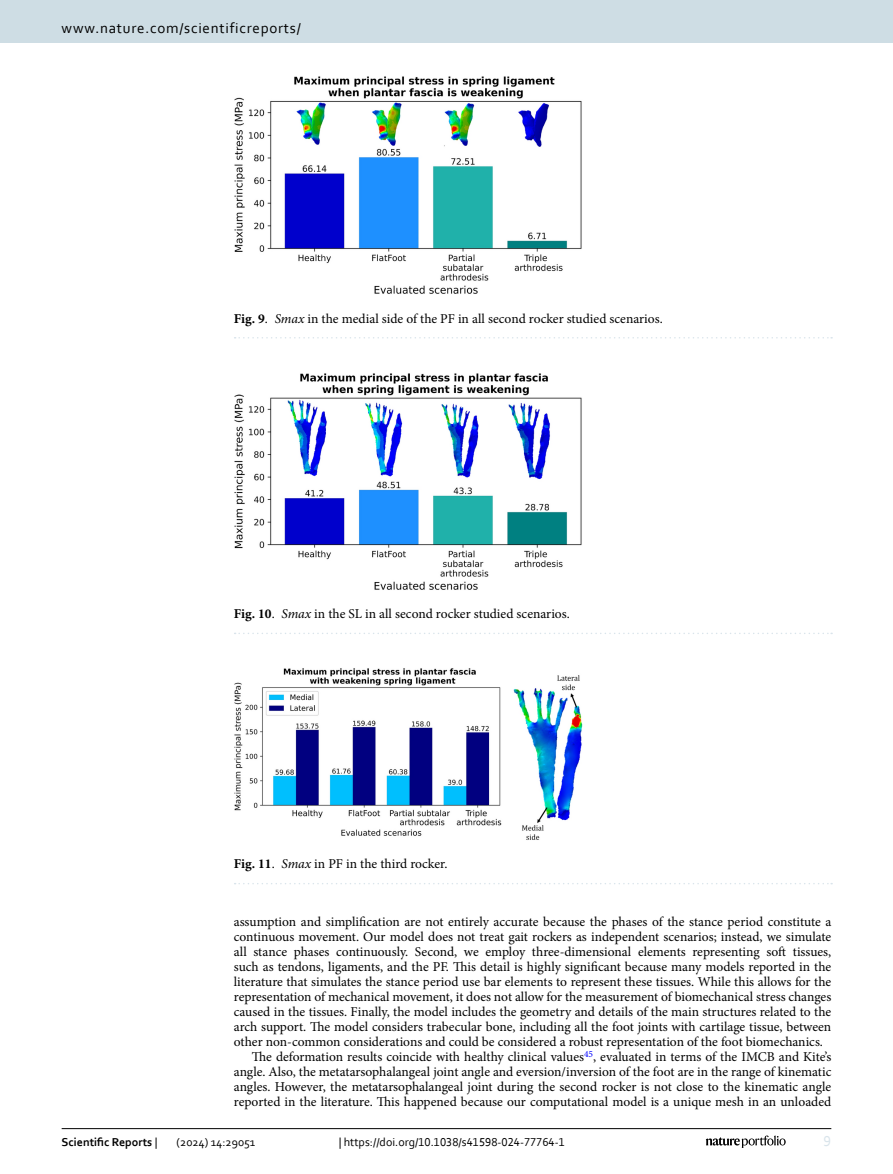
<style>
.page{position:relative;width:893px;height:1174px;background:#fff}
.page>*{position:absolute;margin:0;border:0;box-sizing:border-box;transform-origin:0 0}
.t1{font:15px "Corbel";letter-spacing:.05em;color:#000}
.t2{font:15px "Corbel";color:#d9e4eb}
.Body_Text_Indent{font:13.5px/15px "Minion Pro";color:#000;text-align:justify}
.Figure_Caption{font:13.5px "Minion Pro";color:#000}
.t3{font:12px "Corbel";color:#000}
.t4{font:700 12px "Corbel";color:#000}
.s1{font-weight:700}
.s2{font-style:italic}
.s3{font-weight:400}
</style>
<div class="page">
<img style="left:234px;top:668px;width:348px;height:172px">
<svg style="left:235px;top:883px;width:597px;height:1px"></svg>
<img style="left:234px;top:373px;width:348px;height:217px">
<svg style="left:235px;top:632px;width:597px;height:2px"></svg>
<img style="left:234px;top:76px;width:348px;height:218px">
<svg style="left:235px;top:337px;width:597px;height:1px"></svg>
<hr style="left:62px;top:1128px;width:769px;height:1px;background:#000">
<svg style="left:706px;top:1135px;width:80px;height:12px"></svg>
<div style="left:0;top:0;width:893px;height:43px;background:#cedde4"></div>
<p class="t1" style="left:62px;top:18px;width:241px">www.nature.com/scientificreports/</p>
<p class="Figure_Caption" style="left:234px;top:309px;width:430px"><span class="s1">Fig. 9</span>. <span class="s2">Smax</span> in the medial side of the PF in all second rocker studied scenarios.</p>
<p class="Figure_Caption" style="left:234px;top:605px;width:337px"><span class="s1">Fig. 10</span>. <span class="s2">Smax</span> in the SL in all second rocker studied scenarios.</p>
<p class="Figure_Caption" style="left:234px;top:855px;width:215px"><span class="s1">Fig. 11</span>. <span class="s2">Smax</span> in PF in the third rocker.</p>
<p class="Body_Text_Indent" style="left:234px;top:914px;width:599px">assumption and simplification are not entirely accurate because the phases of the stance period constitute a continuous movement. Our model does not treat gait rockers as independent scenarios; instead, we simulate all stance phases continuously. Second, we employ three-dimensional elements representing soft tissues, such as tendons, ligaments, and the PF. This detail is highly significant because many models reported in the literature that simulates the stance period use bar elements to represent these tissues. While this allows for the representation of mechanical movement, it does not allow for the measurement of biomechanical stress changes caused in the tissues. Finally, the model includes the geometry and details of the main structures related to the arch support. The model considers trabecular bone, including all the foot joints with cartilage tissue, between other non-common considerations and could be considered a robust representation of the foot biomechanics.</p>
<p class="Body_Text_Indent" style="left:234px;top:1049px;width:599px;text-indent:18px">The deformation results coincide with healthy clinical values<sup>45</sup>, evaluated in terms of the IMCB and Kite’s angle. Also, the metatarsophalangeal joint angle and eversion/inversion of the foot are in the range of kinematic angles. However, the metatarsophalangeal joint during the second rocker is not close to the kinematic angle reported in the literature. This happened because our computational model is a unique mesh in an unloaded</p>
<p class="t4" style="left:62px;top:1134px;width:97px">Scientific Reports <span class="s3">|</span></p>
<p class="t3" style="left:177px;top:1134px;width:80px">(2024) 14:29051</p>
<p class="t3" style="left:339px;top:1134px;width:228px">| https://doi.org/10.1038/s41598-024-77764-1</p>
<p class="t2" style="left:824px;top:1132px;width:9px">9</p>
</div>
